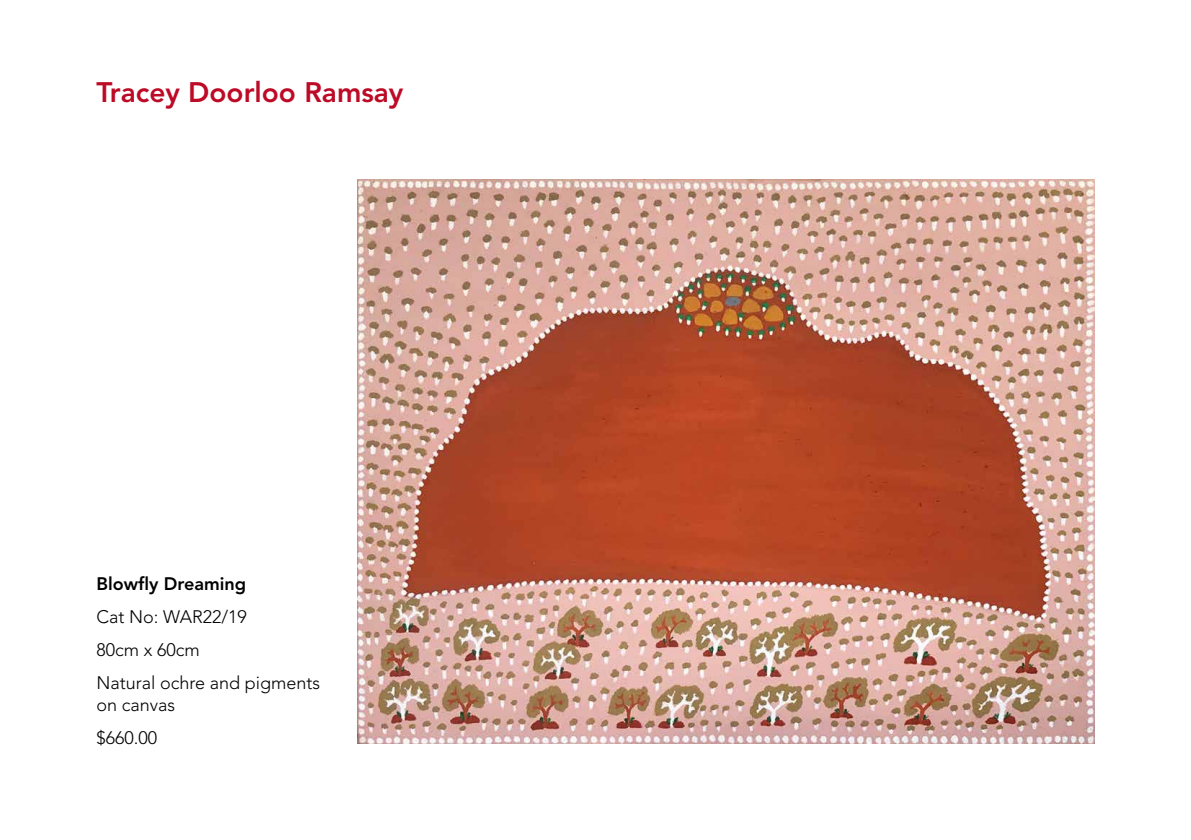
<style>
.page{position:relative;width:1191px;height:840px;background:#fff}
.page>*{position:absolute;margin:0;border:0;box-sizing:border-box;transform-origin:0 0}
.t1{font:800 28px "Avenir";color:#bd0a26}
.t2{font:300 18px/33px "Avenir";color:#000}
.t3{font:800 18px "Avenir";color:#000}
</style>
<div class="page">
<img style="left:357px;top:180px;width:737px;height:563px">
<h1 class="t1" style="left:96px;top:76px;width:308px">Tracey Doorloo Ramsay</h1>
<p class="t3" style="left:96px;top:572px;width:151px">Blowfly Dreaming</p>
<p class="t2" style="left:96px;top:600px;width:225px">Cat No: WAR22/19<br>80cm x 60cm<br>Natural ochre and pigments</p>
<p class="t2" style="left:96px;top:687px;width:80px">on canvas $660.00</p>
</div>
